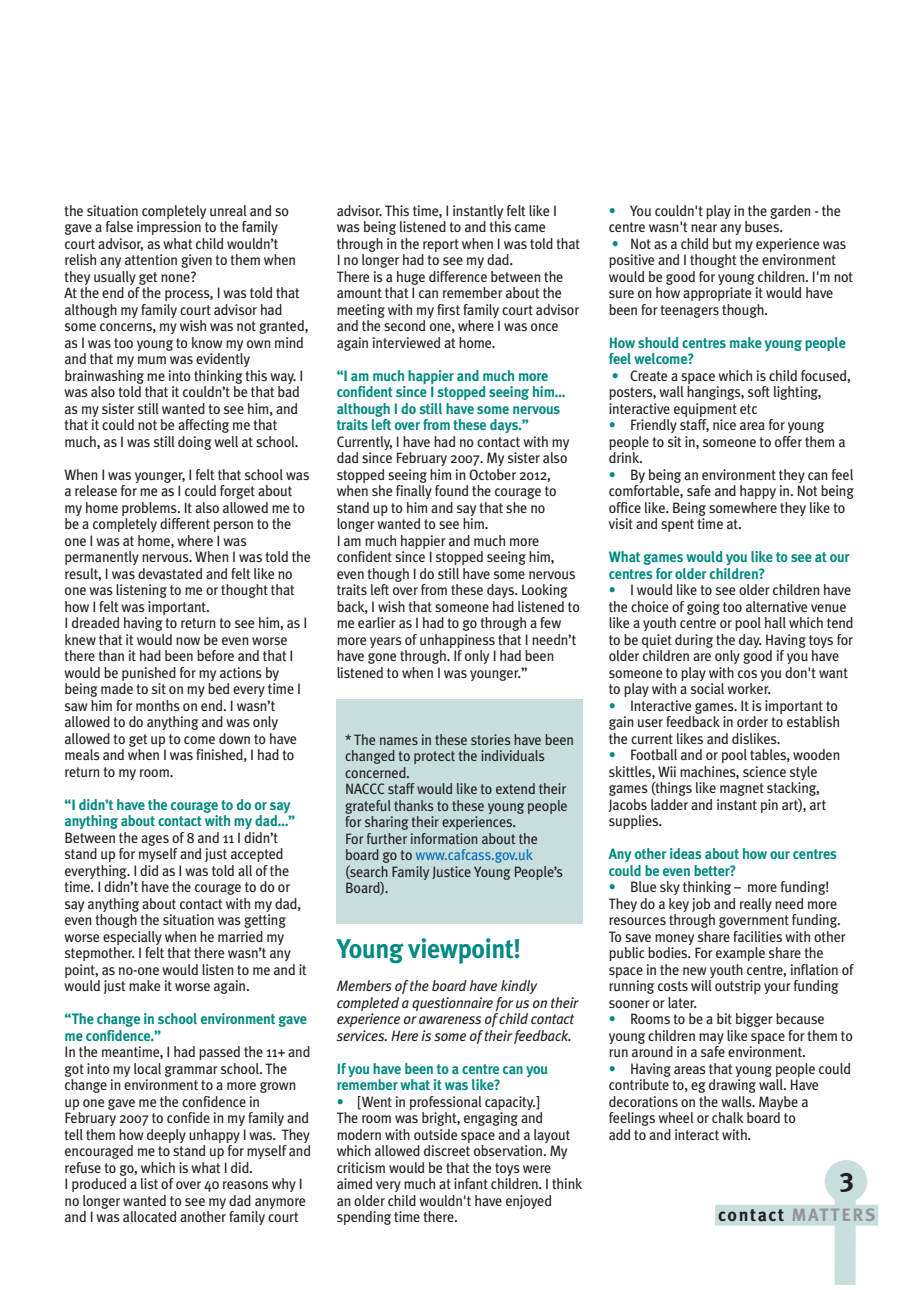
<style>
.page{position:relative;width:920px;height:1290px;background:#fff}
.page>*{position:absolute;margin:0;border:0;box-sizing:border-box;transform-origin:0 0}
.t1{font:700 27px "Meta Plus";letter-spacing:-.01em;color:#008a82;scale:.95 1}
.t2{font:700 27px "Meta Plus";color:#231f20}
.t3{font:700 18px "Meta Plus";letter-spacing:.09em;color:#231f20}
.t4{font:15px/16.5px "Meta Plus";letter-spacing:-.01em;color:#231f20;scale:.95 1}
.t5{font:700 15px/16.5px "Meta Plus";letter-spacing:-.01em;color:#008a82;scale:.95 1}
.t6{font:italic 15px/16.5px "Meta Plus";letter-spacing:-.01em;color:#231f20;scale:.95 1}
.s1{color:#006bb6}
.s2{color:#008a82}
.s3{color:#939598}
</style>
<div class="page">
<div style="left:835px;top:1169px;width:21px;height:116px;background:#c7dedd"></div>
<div style="left:715px;top:1205px;width:163px;height:21px;background:#c7dedd"></div>
<div style="left:825px;top:1160px;width:42px;height:42px;background:#c7dedd;border-radius:50%"></div>
<div style="left:337px;top:699px;width:246px;height:224px;background:#c7dedd"></div>
<p class="t4" style="left:65px;top:202px;width:258px">the situation completely unreal and so gave a false impression to the family court advisor, as what child wouldn’t relish any attention given to them when they usually get none?<br>At the end of the process, I was told that although my family court advisor had some concerns, my wish was not granted, as I was too young to know my own mind and that my mum was evidently brainwashing me into thinking this way. I was also told that it couldn’t be that bad as my sister still wanted to see him, and that it could not be affecting me that much, as I was still doing well at school.</p>
<p class="t4" style="left:65px;top:466px;width:261px">When I was younger, I felt that school was a release for me as I could forget about my home problems. It also allowed me to be a completely different person to the one I was at home, where I was permanently nervous. When I was told the result, I was devastated and felt like no one was listening to me or thought that how I felt was important.<br>I dreaded having to return to see him, as I knew that it would now be even worse there than it had been before and that I would be punished for my actions by being made to sit on my bed every time I saw him for months on end. I wasn’t allowed to do anything and was only allowed to get up to come down to have meals and when I was finished, I had to return to my room.</p>
<p class="t5" style="left:65px;top:796px;width:244px">“I didn’t have the courage to do or say anything about contact with my dad…”</p>
<p class="t4" style="left:65px;top:829px;width:257px">Between the ages of 8 and 11 I didn’t stand up for myself and just accepted everything. I did as I was told all of the time. I didn’t have the courage to do or say anything about contact with my dad, even though the situation was getting worse especially when he married my stepmother. I felt that there wasn’t any point, as no-one would listen to me and it would just make it worse again.</p>
<p class="t5" style="left:65px;top:1011px;width:257px">“The change in school environment gave me confidence.”</p>
<p class="t4" style="left:65px;top:1044px;width:261px">In the meantime, I had passed the 11+ and got into my local grammar school. The change in environment to a more grown up one gave me the confidence in February 2007 to confide in my family and tell them how deeply unhappy I was. They encouraged me to stand up for myself and refuse to go, which is what I did.<br>I produced a list of over 40 reasons why I no longer wanted to see my dad anymore and I was allocated another family court</p>
<p class="t4" style="left:337px;top:202px;width:258px">advisor. This time, I instantly felt like I was being listened to and this came through in the report when I was told that I no longer had to see my dad.<br>There is a huge difference between the amount that I can remember about the meeting with my first family court advisor and the second one, where I was once again interviewed at home.</p>
<p class="t5" style="left:337px;top:367px;width:242px">“I am much happier and much more confident since I stopped seeing him… although I do still have some nervous traits left over from these days.”</p>
<p class="t4" style="left:337px;top:433px;width:258px">Currently, I have had no contact with my dad since February 2007. My sister also stopped seeing him in October 2012, when she finally found the courage to stand up to him and say that she no longer wanted to see him.<br>I am much happier and much more confident since I stopped seeing him, even though I do still have some nervous traits left over from these days. Looking back, I wish that someone had listened to me earlier as I had to go through a few more years of unhappiness that I needn’t have gone through. If only I had been listened to when I was younger.”</p>
<p class="t4" style="left:345px;top:731px;width:243px">* The names in these stories have been changed to protect the individuals concerned.<br>NACCC staff would like to extend their grateful thanks to these young people for sharing their experiences.<br>For further information about the board go to <span class="s1">www.cafcass.gov.uk </span>(search Family Justice Young People’s<br>Board).</p>
<h1 class="t1" style="left:337px;top:933px;width:196px">Young viewpoint!</h1>
<p class="t6" style="left:337px;top:978px;width:255px">Members of the board have kindly completed a questionnaire for us on their experience or awareness of child contact services. Here is some of their feedback.</p>
<p class="t5" style="left:337px;top:1060px;width:224px">If you have been to a centre can you remember what it was like?</p>
<p class="t4" style="left:337px;top:1093px;width:260px"><span class="s2">•</span> [Went in professional capacity.]<br>The room was bright, engaging and modern with outside space and a layout which allowed discreet observation. My criticism would be that the toys were aimed very much at infant children. I think an older child wouldn't have enjoyed spending time there.</p>
<p class="t4" style="left:609px;top:202px;width:246px"><span class="s2">•</span> You couldn't play in the garden - the centre wasn't near any buses.</p>
<p class="t4" style="left:609px;top:235px;width:259px"><span class="s2">•</span> Not as a child but my experience was positive and I thought the environment would be good for young children. I'm not sure on how appropriate it would have been for teenagers though.</p>
<p class="t5" style="left:609px;top:334px;width:251px">How should centres make young people feel welcome?</p>
<p class="t4" style="left:609px;top:367px;width:256px"><span class="s2">•</span> Create a space which is child focused, posters, wall hangings, soft lighting, interactive equipment etc</p>
<p class="t4" style="left:609px;top:417px;width:251px"><span class="s2">•</span> Friendly staff, nice area for young people to sit in, someone to offer them a drink.</p>
<p class="t4" style="left:609px;top:466px;width:259px"><span class="s2">•</span> By being an environment they can feel comfortable, safe and happy in. Not being office like. Being somewhere they like to visit and spent time at.</p>
<p class="t5" style="left:609px;top:549px;width:255px">What games would you like to see at our centres for older children?</p>
<p class="t4" style="left:609px;top:582px;width:259px"><span class="s2">•</span> I would like to see older children have the choice of going too alternative venue like a youth centre or pool hall which tend to be quiet during the day. Having toys for older children are only good if you have someone to play with cos you don't want to play with a social worker.</p>
<p class="t4" style="left:609px;top:697px;width:245px"><span class="s2">•</span> Interactive games. It is important to gain user feedback in order to establish the current likes and dislikes.</p>
<p class="t4" style="left:609px;top:747px;width:245px"><span class="s2">•</span> Football and or pool tables, wooden skittles, Wii machines, science style games (things like magnet stacking,<br>Jacobs ladder and instant pin art), art supplies.</p>
<p class="t5" style="left:609px;top:846px;width:241px">Any other ideas about how our centres could be even better?</p>
<p class="t4" style="left:609px;top:879px;width:259px"><span class="s2">•</span> Blue sky thinking – more funding!<br>They do a key job and really need more resources through government funding.<br>To save money share facilities with other public bodies. For example share the space in the new youth centre, inflation of running costs will outstrip your funding sooner or later.</p>
<p class="t4" style="left:609px;top:1011px;width:258px"><span class="s2">•</span> Rooms to be a bit bigger because young children may like space for them to run around in a safe environment.</p>
<p class="t4" style="left:609px;top:1060px;width:257px"><span class="s2">•</span> Having areas that young people could contribute to, eg drawing wall. Have decorations on the walls. Maybe a feelings wheel or chalk board to<br>add to and interact with.</p>
<h1 class="t2" style="left:841px;top:1162px;width:15px">3</h1>
<p class="t3" style="left:718px;top:1204px;width:159px">contact <span class="s3">MATTERS</span></p>
</div>
